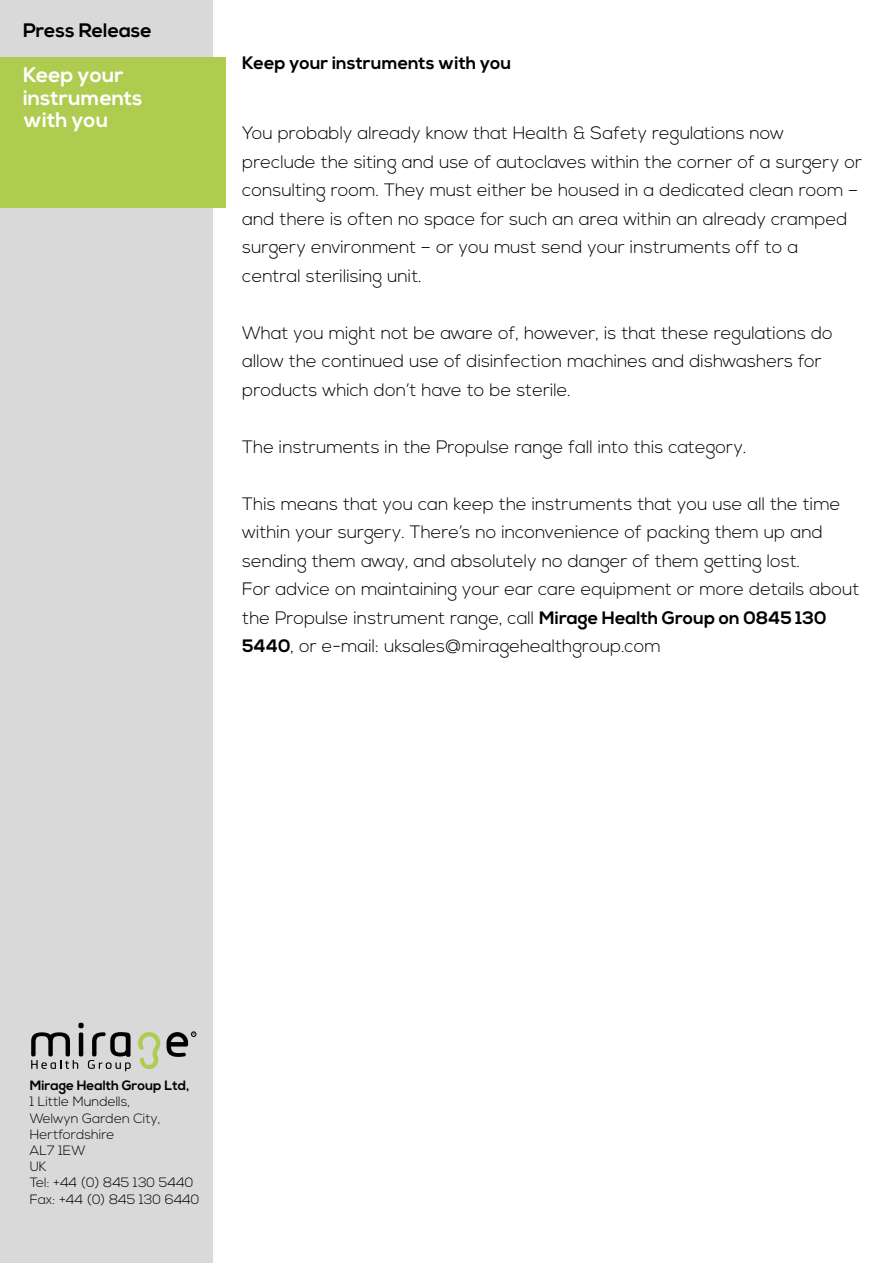
<style>
.page{position:relative;width:893px;height:1263px;background:#fff}
.page>*{position:absolute;margin:0;border:0;box-sizing:border-box;transform-origin:0 0}
.t1{font:700 21px/22.5px "Nexa";color:#fff}
.t2{font:700 19.5px "Nexa";color:#000}
.t3{font:300 18px/28.5px "Nexa";color:#000}
.t4{font:700 18px "Nexa";color:#000}
.t5{font:300 13.5px/16.2px "Nexa";color:#000}
.t6{font:700 13.5px "Nexa";color:#000}
.t7{font:4.35px "Courier";color:#000}
.s1{font-weight:700}
</style>
<div class="page">
<div style="left:0;top:0;width:213px;height:1263px;background:#d9d9d9"></div>
<div style="left:0;top:57px;width:225px;height:151px;background:#aecc50"></div>
<svg style="left:31px;top:1023px;width:100px;height:48px"></svg>
<svg style="left:138px;top:1032px;width:22px;height:37px"></svg>
<svg style="left:166px;top:1032px;width:30px;height:25px"></svg>
<p class="t2" style="left:23px;top:19px;width:130px">Press Release</p>
<p class="t1" style="left:23px;top:65px;width:121px">Keep your instruments with you</p>
<p class="t4" style="left:242px;top:52px;width:270px">Keep your instruments with you</p>
<p class="t3" style="left:242px;top:120px;width:621px">You probably already know that Health &amp; Safety regulations now preclude the siting and use of autoclaves within the corner of a surgery or consulting room. They must either be housed in a dedicated clean room – and there is often no space for such an area within an already cramped surgery environment – or you must send your instruments off to a<br>central sterilising unit.</p>
<p class="t3" style="left:242px;top:319px;width:592px">What you might not be aware of, however, is that these regulations do allow the continued use of disinfection machines and dishwashers for products which don’t have to be sterile.</p>
<p class="t3" style="left:242px;top:433px;width:506px">The instruments in the Propulse range fall into this category.</p>
<p class="t3" style="left:242px;top:490px;width:619px">This means that you can keep the instruments that you use all the time within your surgery. There’s no inconvenience of packing them up and sending them away, and absolutely no danger of them getting lost.<br>For advice on maintaining your ear care equipment or more details about the Propulse instrument range, call <span class="s1">Mirage Health Group on 0845 130<br>5440</span>, or e-mail: uksales@miragehealthgroup.com</p>
<p class="t7" style="left:193px;top:1031px;width:4px">R</p>
<p class="t6" style="left:30px;top:1078px;width:161px">Mirage Health Group Ltd,</p>
<p class="t5" style="left:30px;top:1094px;width:171px">1 Little Mundells,<br>Welwyn Garden City,<br>Hertfordshire<br>AL7 1EW<br>UK<br>Tel: +44 (0) 845 130 5440<br>Fax: +44 (0) 845 130 6440</p>
</div>
